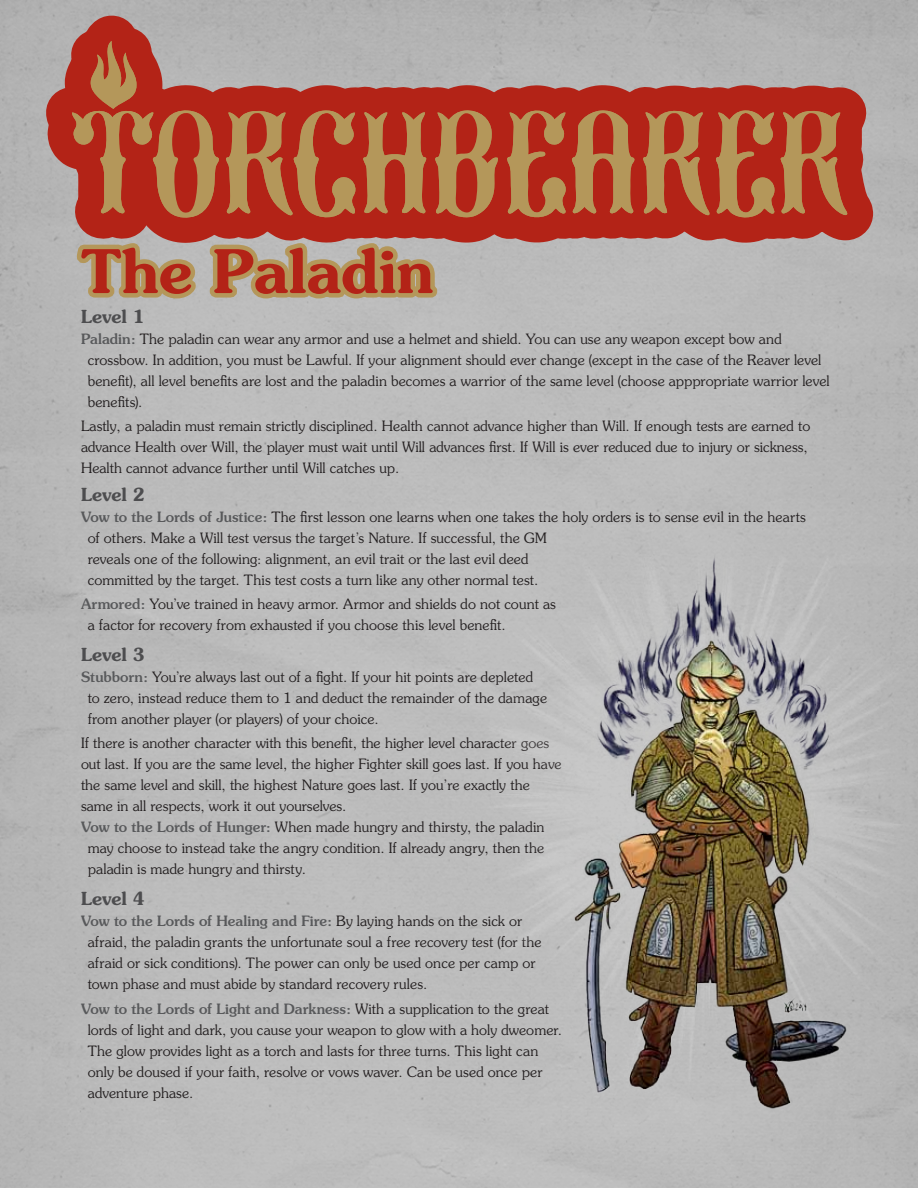
<style>
.page{position:relative;width:918px;height:1188px;background:#fff}
.page>*{position:absolute;margin:0;border:0;box-sizing:border-box;transform-origin:0 0}
.t1{font:600 60px "Souvenir";color:#b32317}
.t2{font:600 18px "Souvenir";letter-spacing:-.005em;color:#4d4d4f}
.t3{font:300 14.25px/21px "Souvenir";letter-spacing:.005em;color:#231f20}
.s1{font-weight:500;color:#58595b}
</style>
<div class="page">
<svg style="left:45px;top:15px;width:829px;height:288px;background:#b47967"></svg>
<img style="left:489px;top:542px;width:429px;height:571px">
<h1 class="t1" style="left:81px;top:233px;width:354px">The Paladin</h1>
<p class="t2" style="left:81px;top:305px;width:66px">Level 1</p>
<p class="t3" style="left:88px;top:328px;width:743px;text-indent:-7px"><span class="s1">Paladin:</span> The paladin can wear any armor and use a helmet and shield. You can use any weapon except bow and crossbow. In addition, you must be Lawful. If your alignment should ever change (except in the case of the Reaver level benefit), all level benefits are lost and the paladin becomes a warrior of the same level (choose apppropriate warrior level benefits).</p>
<p class="t3" style="left:81px;top:415px;width:731px">Lastly, a paladin must remain strictly disciplined. Health cannot advance higher than Will. If enough tests are earned to advance Health over Will, the player must wait until Will advances first. If Will is ever reduced due to injury or sickness,<br>Health cannot advance further until Will catches up.</p>
<p class="t2" style="left:81px;top:483px;width:66px">Level 2</p>
<p class="t3" style="left:88px;top:506px;width:720px;text-indent:-7px"><span class="s1">Vow to the Lords of Justice:</span> The first lesson one learns when one takes the holy orders is to sense evil in the hearts of others. Make a Will test versus the target’s Nature. If successful, the GM<br>reveals one of the following: alignment, an evil trait or the last evil deed<br>committed by the target. This test costs a turn like any other normal test.</p>
<p class="t3" style="left:88px;top:593px;width:470px;text-indent:-7px"><span class="s1">Armored:</span> You’ve trained in heavy armor. Armor and shields do not count as a factor for recovery from exhausted if you choose this level benefit.</p>
<p class="t2" style="left:81px;top:643px;width:66px">Level 3</p>
<p class="t3" style="left:88px;top:666px;width:461px;text-indent:-7px"><span class="s1">Stubborn:</span> You’re always last out of a fight. If your hit points are depleted to zero, instead reduce them to 1 and deduct the remainder of the damage from another player (or players) of your choice.</p>
<p class="t3" style="left:81px;top:732px;width:470px">If there is another character with this benefit, the higher level character goes</p>
<p class="t3" style="left:81px;top:753px;width:482px">out last. If you are the same level, the higher Fighter skill goes last. If you have</p>
<p class="t3" style="left:81px;top:774px;width:450px">the same level and skill, the highest Nature goes last. If you’re exactly the</p>
<p class="t3" style="left:81px;top:795px;width:267px">same in all respects, work it out yourselves.</p>
<p class="t3" style="left:81px;top:816px;width:465px"><span class="s1">Vow to the Lords of Hunger:</span> When made hungry and thirsty, the paladin</p>
<p class="t3" style="left:88px;top:837px;width:458px">may choose to instead take the angry condition. If already angry, then the</p>
<p class="t3" style="left:88px;top:858px;width:220px">paladin is made hungry and thirsty.</p>
<p class="t2" style="left:81px;top:887px;width:66px">Level 4</p>
<p class="t3" style="left:88px;top:910px;width:455px;text-indent:-7px"><span class="s1">Vow to the Lords of Healing and Fire:</span> By laying hands on the sick or afraid, the paladin grants the unfortunate soul a free recovery test (for the afraid or sick conditions). The power can only be used once per camp or town phase and must abide by standard recovery rules.</p>
<p class="t3" style="left:88px;top:998px;width:476px;text-indent:-7px"><span class="s1">Vow to the Lords of Light and Darkness:</span> With a supplication to the great lords of light and dark, you cause your weapon to glow with a holy dweomer.<br>The glow provides light as a torch and lasts for three turns. This light can only be doused if your faith, resolve or vows waver. Can be used once per adventure phase.</p>
</div>
